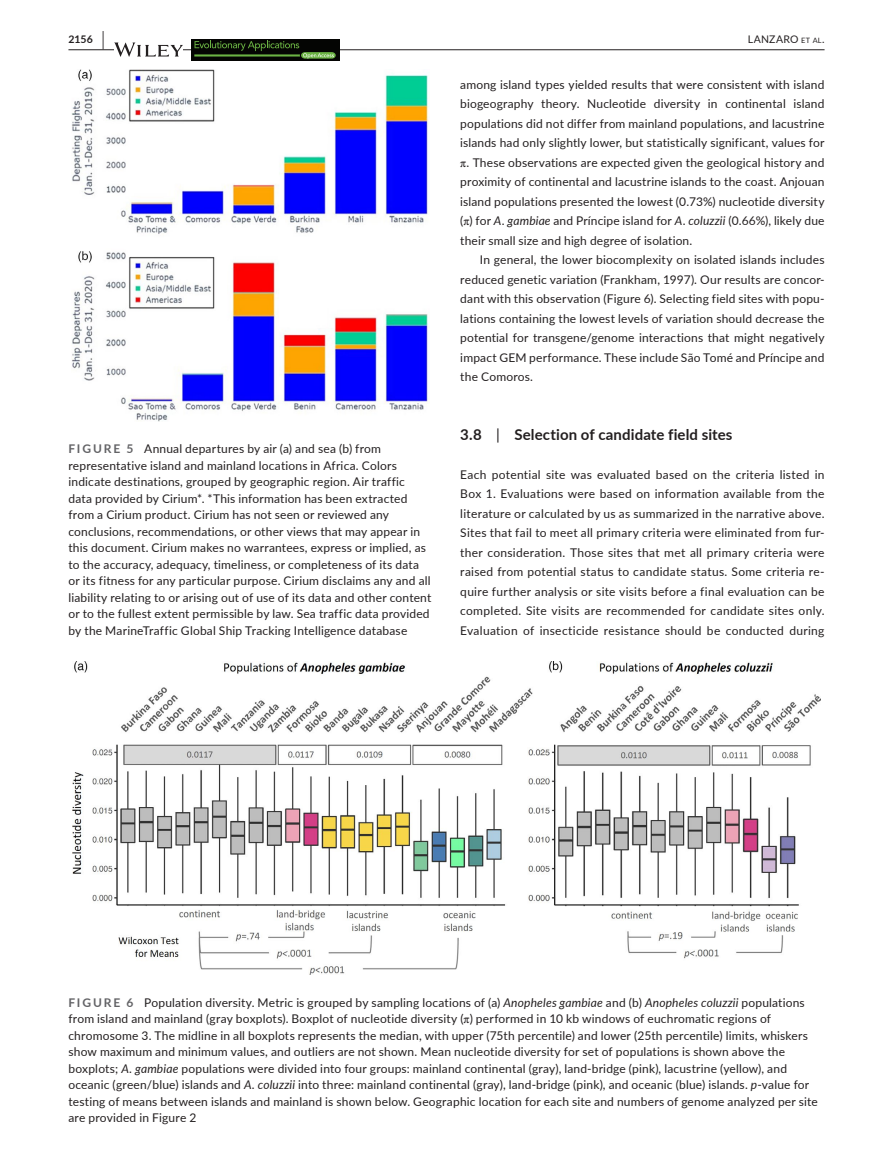
<style>
.page{position:relative;width:893px;height:1174px;background:#fff}
.page>*{position:absolute;margin:0;border:0;box-sizing:border-box;transform-origin:0 0}
.t1{font:700 15px "Lato";letter-spacing:.01em;color:#231f20}
.t2{font:12px/19.5px "Lato";letter-spacing:.015em;color:#231f20;text-align:justify}
.t3{font:10.5px "Lato";letter-spacing:.025em;color:#231f20}
.t4{font:700 10.5px "Lato";color:#231f20}
.s1{font-size:19.5px}
.s2{font-size:7.35px}
.s3{font-family:"STIX"}
.s4{font-style:italic}
.s5{font-weight:700;color:#636366}
.s6{font-weight:400}
</style>
<div class="page">
<hr style="left:68px;top:49px;width:756px;height:1px;background:#231f20">
<svg style="left:114px;top:42px;width:69px;height:15px"></svg>
<div style="left:191px;top:39px;width:148px;height:21px;background:#040503"></div>
<svg style="left:194px;top:41px;width:142px;height:18px"></svg>
<img style="left:72px;top:69px;width:357px;height:352px">
<img style="left:72px;top:661px;width:749px;height:313px">
<p class="t4" style="left:68px;top:31px;width:37px">2156 <span class="s1">|</span></p>
<p class="t3" style="left:748px;top:31px;width:78px">LANZARO <span class="s2">et al</span>.</p>
<p class="t2" style="left:460px;top:74px;width:366px">among island types yielded results that were consistent with island biogeography theory. Nucleotide diversity in continental island populations did not differ from mainland populations, and lacustrine islands had only slightly lower, but statistically significant, values for <span class="s3">π</span>. These observations are expected given the geological history and proximity of continental and lacustrine islands to the coast. Anjouan island populations presented the lowest (0.73%) nucleotide diversity (<span class="s3">π</span>) for <span class="s4">A</span>. <span class="s4">gambiae</span> and Príncipe island for <span class="s4">A</span>. <span class="s4">coluzzii</span> (0.66%), likely due their small size and high degree of isolation.</p>
<p class="t2" style="left:460px;top:249px;width:366px;text-indent:20px">In general, the lower biocomplexity on isolated islands includes reduced genetic variation (Frankham, 1997). Our results are concor&shy;dant with this observation (Figure 6). Selecting field sites with popu&shy;lations containing the lowest levels of variation should decrease the potential for transgene/genome interactions that might negatively impact GEM performance. These include São Tomé and Príncipe and the Comoros.</p>
<p class="t2" style="left:68px;top:440px;width:364px;line-height:16.5px;text-align:left"><span class="s5">FIGURE 5</span> Annual departures by air (a) and sea (b) from representative island and mainland locations in Africa. Colors indicate destinations, grouped by geographic region. Air traffic data provided by Cirium*. *This information has been extracted from a Cirium product. Cirium has not seen or reviewed any conclusions, recommendations, or other views that may appear in this document. Cirium makes no warrantees, express or implied, as to the accuracy, adequacy, timeliness, or completeness of its data or its fitness for any particular purpose. Cirium disclaims any and all liability relating to or arising out of use of its data and other content or to the fullest extent permissible by law. Sea traffic data provided by the MarineTraffic Global Ship Tracking Intelligence database</p>
<p class="t1" style="left:460px;top:423px;width:274px">3.8 <span class="s6">|</span> Selection of candidate field sites</p>
<p class="t2" style="left:460px;top:464px;width:366px">Each potential site was evaluated based on the criteria listed in Box 1. Evaluations were based on information available from the literature or calculated by us as summarized in the narrative above.<br>Sites that fail to meet all primary criteria were eliminated from fur&shy;ther consideration. Those sites that met all primary criteria were raised from potential status to candidate status. Some criteria re&shy;quire further analysis or site visits before a final evaluation can be completed. Site visits are recommended for candidate sites only.<br>Evaluation of insecticide resistance should be conducted during</p>
<p class="t2" style="left:68px;top:993px;width:751px;line-height:16.5px;text-align:left"><span class="s5">FIGURE 6</span> Population diversity. Metric is grouped by sampling locations of (a) <span class="s4">Anopheles gambiae</span> and (b) <span class="s4">Anopheles coluzzii</span> populations from island and mainland (gray boxplots). Boxplot of nucleotide diversity (<span class="s3">π</span>) performed in 10 kb windows of euchromatic regions of chromosome 3. The midline in all boxplots represents the median, with upper (75th percentile) and lower (25th percentile) limits, whiskers show maximum and minimum values, and outliers are not shown. Mean nucleotide diversity for set of populations is shown above the boxplots; <span class="s4">A. gambiae</span> populations were divided into four groups: mainland continental (gray), land-bridge (pink), lacustrine (yellow), and oceanic (green/blue) islands and <span class="s4">A. coluzzii</span> into three: mainland continental (gray), land-bridge (pink), and oceanic (blue) islands. <span class="s4">p</span>-value for testing of means between islands and mainland is shown below. Geographic location for each site and numbers of genome analyzed per site are provided in Figure 2</p>
</div>
